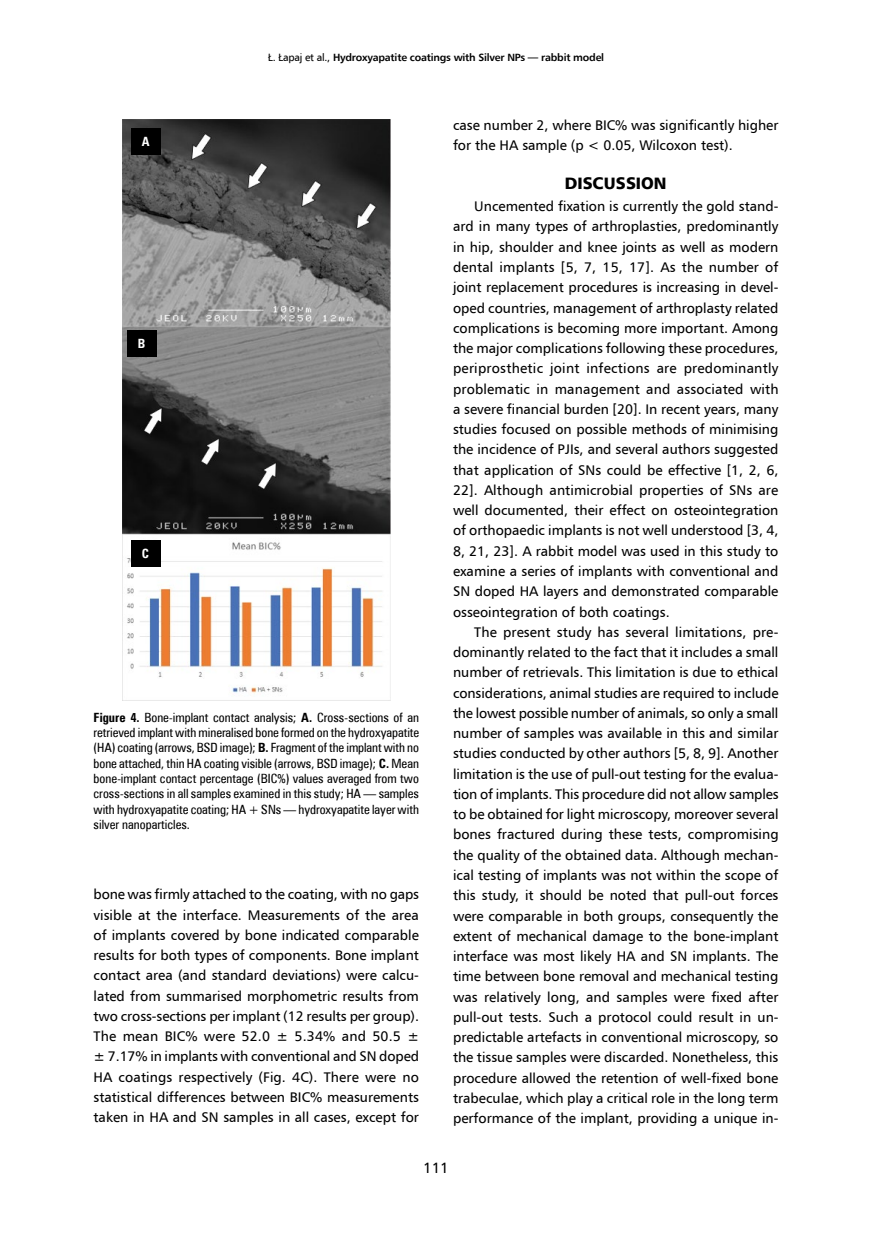
<style>
.page{position:relative;width:872px;height:1234px;background:#fff}
.page>*{position:absolute;margin:0;border:0;box-sizing:border-box;transform-origin:0 0}
._07_Sródtytul__1{font:16.5px "Humnst 777 Blk EU";color:#000}
.t1{font:15px "Humnst 777 EU";color:#000}
._08_-_Tekst{font:13.95px/20.2px "Humnst 777 EU";color:#000;text-align:justify}
._00_-_Rysunek_-_podp{font:12.75px/15.3px "Zurich Cn EU";letter-spacing:-.005em;color:#000;text-align:justify}
._00_-_Rysunek_-_podp-2{font:700 12.75px "Zurich Cn EU";color:#fff}
.t2{font:700 10.5px "Humnst 777 EU";letter-spacing:-.02em;color:#000}
.s1{font-weight:400}
.s2{font-weight:700}
</style>
<div class="page">
<img style="left:122px;top:119px;width:268px;height:581px">
<div style="left:131px;top:128px;width:30px;height:27px;background:#000"></div>
<div style="left:127px;top:330px;width:29px;height:27px;background:#000"></div>
<div style="left:131px;top:540px;width:30px;height:26px;background:#000"></div>
<p class="t2" style="left:268px;top:50px;width:338px"><span class="s1">Ł. Łapaj et al.,</span> Hydroxyapatite coatings with Silver NPs — rabbit model</p>
<p class="_00_-_Rysunek_-_podp-2" style="left:142px;top:134px;width:9px">A</p>
<p class="_00_-_Rysunek_-_podp-2" style="left:138px;top:335px;width:9px">B</p>
<p class="_00_-_Rysunek_-_podp-2" style="left:142px;top:545px;width:9px">C</p>
<p class="_00_-_Rysunek_-_podp" style="left:94px;top:709px;width:327px"><span class="s2">Figure 4.</span> Bone-implant contact analysis; <span class="s2">A.</span> Cross-sections of an retrieved implant with mineralised bone formed on the hydroxyapatite (HA) coating (arrows, BSD image); <span class="s2">B.</span> Fragment of the implant with no bone attached, thin HA coating visible (arrows, BSD image); <span class="s2">C.</span> Mean bone-implant contact percentage (BIC%) values averaged from two cross-sections in all samples examined in this study; HA — samples with hydroxyapatite coating; HA + SNs — hydroxyapatite layer with silver nanoparticles.</p>
<p class="_08_-_Tekst" style="left:94px;top:883px;width:327px">bone was firmly attached to the coating, with no gaps visible at the interface. Measurements of the area of implants covered by bone indicated comparable results for both types of components. Bone implant contact area (and standard deviations) were calcu&shy;lated from summarised morphometric results from two cross-sections per implant (12 results per group).<br>The mean BIC% were 52.0 ± 5.34% and 50.5 ± ± 7.17% in implants with conventional and SN doped HA coatings respectively (Fig. 4C). There were no statistical differences between BIC% measurements taken in HA and SN samples in all cases, except for</p>
<p class="_08_-_Tekst" style="left:453px;top:114px;width:327px">case number 2, where BIC% was significantly higher for the HA sample (p &lt; 0.05, Wilcoxon test).</p>
<p class="_07_Sródtytul__1" style="left:565px;top:172px;width:103px">DISCUSSION</p>
<p class="_08_-_Tekst" style="left:453px;top:196px;width:327px;text-indent:21px">Uncemented fixation is currently the gold stand&shy;ard in many types of arthroplasties, predominantly in hip, shoulder and knee joints as well as modern dental implants [5, 7, 15, 17]. As the number of joint replacement procedures is increasing in devel&shy;oped countries, management of arthroplasty related complications is becoming more important. Among the major complications following these procedures, periprosthetic joint infections are predominantly problematic in management and associated with a severe financial burden [20]. In recent years, many studies focused on possible methods of minimising the incidence of PJIs, and several authors suggested that application of SNs could be effective [1, 2, 6, 22]. Although antimicrobial properties of SNs are well documented, their effect on osteointegration of orthopaedic implants is not well understood [3, 4, 8, 21, 23]. A rabbit model was used in this study to examine a series of implants with conventional and SN doped HA layers and demonstrated comparable osseointegration of both coatings.</p>
<p class="_08_-_Tekst" style="left:453px;top:621px;width:327px;text-indent:21px">The present study has several limitations, pre&shy;dominantly related to the fact that it includes a small number of retrievals. This limitation is due to ethical considerations, animal studies are required to include the lowest possible number of animals, so only a small number of samples was available in this and similar studies conducted by other authors [5, 8, 9]. Another limitation is the use of pull-out testing for the evalua&shy;tion of implants. This procedure did not allow samples to be obtained for light microscopy, moreover several bones fractured during these tests, compromising the quality of the obtained data. Although mechan&shy;ical testing of implants was not within the scope of this study, it should be noted that pull-out forces were comparable in both groups, consequently the extent of mechanical damage to the bone-implant interface was most likely HA and SN implants. The time between bone removal and mechanical testing was relatively long, and samples were fixed after pull-out tests. Such a protocol could result in un&shy;predictable artefacts in conventional microscopy, so the tissue samples were discarded. Nonetheless, this procedure allowed the retention of well-fixed bone trabeculae, which play a critical role in the long term performance of the implant, providing a unique in-</p>
<p class="t1" style="left:423px;top:1157px;width:27px">111</p>
</div>
